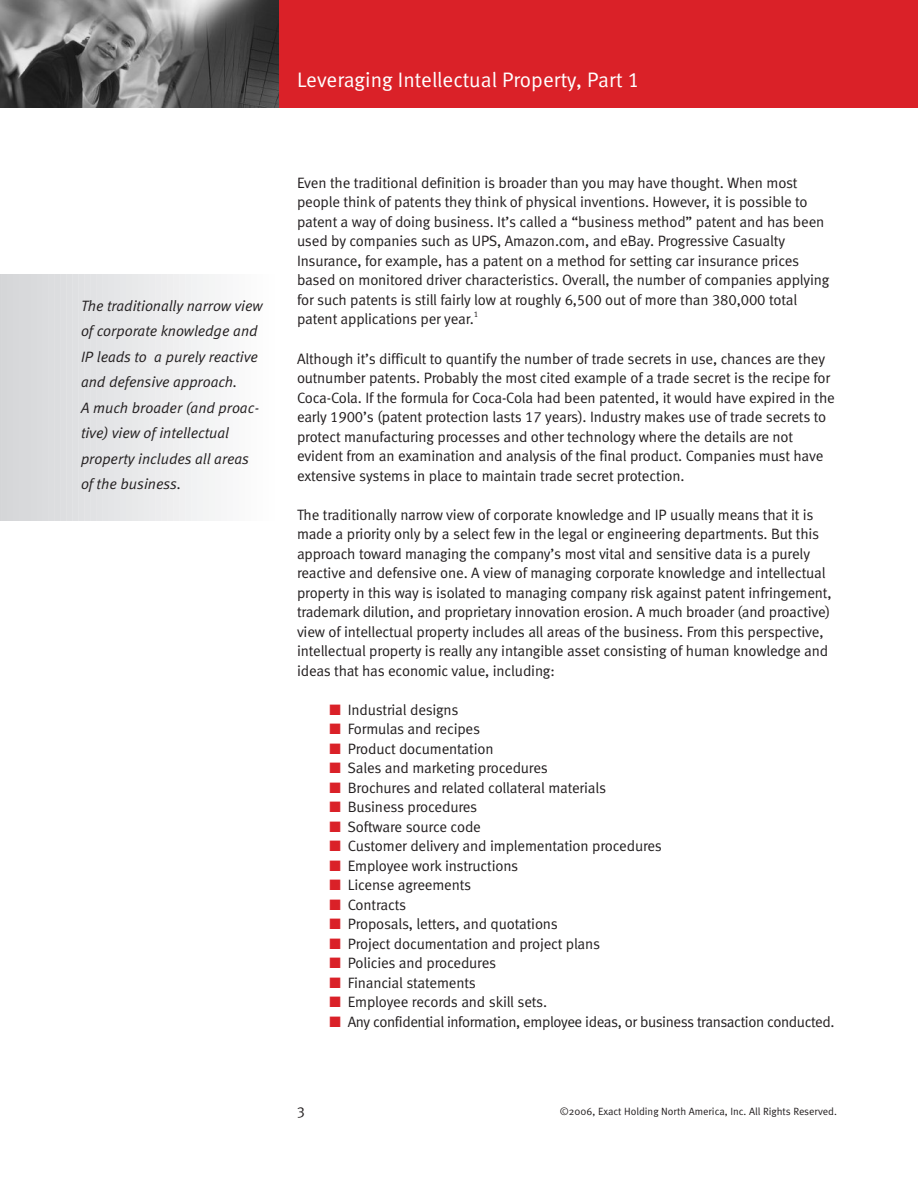
<style>
.page{position:relative;width:918px;height:1188px;background:#fff}
.page>*{position:absolute;margin:0;border:0;box-sizing:border-box;transform-origin:0 0}
.t1{font:21px "Meta Normal LF";color:#fff}
.t2{font:15px/19.5px "Meta Normal LF";letter-spacing:-.01em;color:#231f20}
.t3{font:italic 15px/25.5px "Meta Normal LF";color:#231f20}
.t4{font:15px "Meta Normal LF";letter-spacing:-.03em;color:#231f20}
.t5{font:15px "Meta Normal";color:#231f20}
.t6{font:10.5px "Meta Normal";color:#231f20}
.t7{font:8.25px "Meta Normal LF";color:#231f20}
.s1{color:#da2128}
</style>
<div class="page">
<hr style="left:0;top:274px;width:1px;height:246px;background:#d4d5d7">
<div style="left:1px;top:274px;width:6px;height:246px;background:#d5d6d8"></div>
<div style="left:7px;top:274px;width:6px;height:246px;background:#d6d7d9"></div>
<div style="left:13px;top:274px;width:6px;height:246px;background:#d7d8da"></div>
<div style="left:19px;top:274px;width:6px;height:246px;background:#d8d9db"></div>
<div style="left:25px;top:274px;width:6px;height:246px;background:#d8d9db"></div>
<div style="left:31px;top:274px;width:6px;height:246px;background:#d9dadc"></div>
<div style="left:37px;top:274px;width:6px;height:246px;background:#dadbdd"></div>
<div style="left:43px;top:274px;width:6px;height:246px;background:#dbdcde"></div>
<div style="left:49px;top:274px;width:6px;height:246px;background:#dcdddf"></div>
<div style="left:55px;top:274px;width:5px;height:246px;background:#dcdddf"></div>
<div style="left:61px;top:274px;width:5px;height:246px;background:#dddee0"></div>
<div style="left:67px;top:274px;width:5px;height:246px;background:#dedfe1"></div>
<div style="left:73px;top:274px;width:5px;height:246px;background:#dfe0e2"></div>
<div style="left:79px;top:274px;width:5px;height:246px;background:#e0e1e3"></div>
<div style="left:85px;top:274px;width:5px;height:246px;background:#e1e2e4"></div>
<div style="left:91px;top:274px;width:5px;height:246px;background:#e1e2e4"></div>
<div style="left:96px;top:274px;width:6px;height:246px;background:#e2e3e5"></div>
<div style="left:102px;top:274px;width:6px;height:246px;background:#e3e4e6"></div>
<div style="left:108px;top:274px;width:6px;height:246px;background:#e4e5e7"></div>
<div style="left:114px;top:274px;width:6px;height:246px;background:#e5e6e8"></div>
<div style="left:120px;top:274px;width:6px;height:246px;background:#e6e7e9"></div>
<div style="left:126px;top:274px;width:6px;height:246px;background:#e7e8e9"></div>
<div style="left:132px;top:274px;width:6px;height:246px;background:#e8e9ea"></div>
<div style="left:138px;top:274px;width:6px;height:246px;background:#e9eaeb"></div>
<div style="left:144px;top:274px;width:6px;height:246px;background:#eaebec"></div>
<div style="left:150px;top:274px;width:6px;height:246px;background:#ebebed"></div>
<div style="left:156px;top:274px;width:5px;height:246px;background:#ececee"></div>
<div style="left:162px;top:274px;width:5px;height:246px;background:#ededee"></div>
<div style="left:168px;top:274px;width:5px;height:246px;background:#eeeeef"></div>
<div style="left:174px;top:274px;width:5px;height:246px;background:#efeff0"></div>
<div style="left:180px;top:274px;width:5px;height:246px;background:#f0f0f1"></div>
<div style="left:186px;top:274px;width:5px;height:246px;background:#f0f1f2"></div>
<div style="left:192px;top:274px;width:5px;height:246px;background:#f1f2f3"></div>
<div style="left:197px;top:274px;width:6px;height:246px;background:#f2f3f4"></div>
<div style="left:203px;top:274px;width:6px;height:246px;background:#f3f4f4"></div>
<div style="left:209px;top:274px;width:6px;height:246px;background:#f4f5f5"></div>
<div style="left:215px;top:274px;width:6px;height:246px;background:#f5f5f6"></div>
<div style="left:221px;top:274px;width:6px;height:246px;background:#f6f6f7"></div>
<div style="left:227px;top:274px;width:6px;height:246px;background:#f7f7f8"></div>
<div style="left:233px;top:274px;width:6px;height:246px;background:#f8f8f9"></div>
<div style="left:239px;top:274px;width:6px;height:246px;background:#f9f9f9"></div>
<div style="left:245px;top:274px;width:6px;height:246px;background:#fafafa"></div>
<div style="left:251px;top:274px;width:6px;height:246px;background:#fbfbfb"></div>
<div style="left:0;top:0;width:918px;height:108px;background:#da2128"></div>
<img style="left:0;top:0;width:279px;height:108px">
<h1 class="t1" style="left:297px;top:68px;width:344px">Leveraging Intellectual Property, Part 1</h1>
<p class="t3" style="left:81px;top:293px;width:183px">The traditionally narrow view of corporate knowledge and<br>IP leads to a purely reactive and defensive approach.<br>A much broader (and proac&shy;tive) view of intellectual property includes all areas of the business.</p>
<p class="t2" style="left:297px;top:173px;width:534px">Even the traditional definition is broader than you may have thought. When most people think of patents they think of physical inventions. However, it is possible to patent a way of doing business. It’s called a “business method” patent and has been used by companies such as UPS, Amazon.com, and eBay. Progressive Casualty Insurance, for example, has a patent on a method for setting car insurance prices based on monitored driver characteristics. Overall, the number of companies applying for such patents is still fairly low at roughly 6,500 out of more than 380,000 total patent applications per year.</p>
<p class="t7" style="left:474px;top:309px;width:6px">1</p>
<p class="t2" style="left:297px;top:348px;width:539px">Although it’s difficult to quantify the number of trade secrets in use, chances are they outnumber patents. Probably the most cited example of a trade secret is the recipe for Coca-Cola. If the formula for Coca-Cola had been patented, it would have expired in the early 1900’s (patent protection lasts 17 years). Industry makes use of trade secrets to protect manufacturing processes and other technology where the details are not evident from an examination and analysis of the final product. Companies must have extensive systems in place to maintain trade secret protection.</p>
<p class="t2" style="left:297px;top:504px;width:536px">The traditionally narrow view of corporate knowledge and IP usually means that it is made a priority only by a select few in the legal or engineering departments. But this approach toward managing the company’s most vital and sensitive data is a purely reactive and defensive one. A view of managing corporate knowledge and intellectual property in this way is isolated to managing company risk against patent infringement, trademark dilution, and proprietary innovation erosion. A much broader (and proactive) view of intellectual property includes all areas of the business. From this perspective, intellectual property is really any intangible asset consisting of human knowledge and ideas that has economic value, including:</p>
<p class="t2" style="left:329px;top:699px;width:131px"><span class="s1">■</span> Industrial designs</p>
<p class="t2" style="left:329px;top:719px;width:152px"><span class="s1">■</span> Formulas and recipes</p>
<p class="t2" style="left:329px;top:738px;width:166px"><span class="s1">■</span> Product documentation</p>
<p class="t2" style="left:329px;top:758px;width:220px"><span class="s1">■</span> Sales and marketing procedures</p>
<p class="t2" style="left:329px;top:777px;width:278px"><span class="s1">■</span> Brochures and related collateral materials</p>
<p class="t2" style="left:329px;top:797px;width:149px"><span class="s1">■</span> Business procedures</p>
<p class="t2" style="left:329px;top:816px;width:153px"><span class="s1">■</span> Software source code</p>
<p class="t2" style="left:329px;top:836px;width:334px"><span class="s1">■</span> Customer delivery and implementation procedures</p>
<p class="t2" style="left:329px;top:855px;width:190px"><span class="s1">■</span> Employee work instructions</p>
<p class="t2" style="left:329px;top:875px;width:143px"><span class="s1">■</span> License agreements</p>
<p class="t2" style="left:329px;top:894px;width:78px"><span class="s1">■</span> Contracts</p>
<p class="t2" style="left:329px;top:914px;width:230px"><span class="s1">■</span> Proposals, letters, and quotations</p>
<p class="t2" style="left:329px;top:933px;width:272px"><span class="s1">■</span> Project documentation and project plans</p>
<p class="t2" style="left:329px;top:953px;width:168px"><span class="s1">■</span> Policies and procedures</p>
<p class="t2" style="left:329px;top:972px;width:148px"><span class="s1">■</span> Financial statements</p>
<p class="t2" style="left:329px;top:992px;width:219px"><span class="s1">■</span> Employee records and skill sets.</p>
<p class="t4" style="left:329px;top:1013px;width:507px"><span class="s1">■</span> Any confidential information, employee ideas, or business transaction conducted.</p>
<p class="t5" style="left:297px;top:1101px;width:9px">3</p>
<p class="t6" style="left:560px;top:1106px;width:279px">©2006, Exact Holding North America, Inc. All Rights Reserved.</p>
</div>
